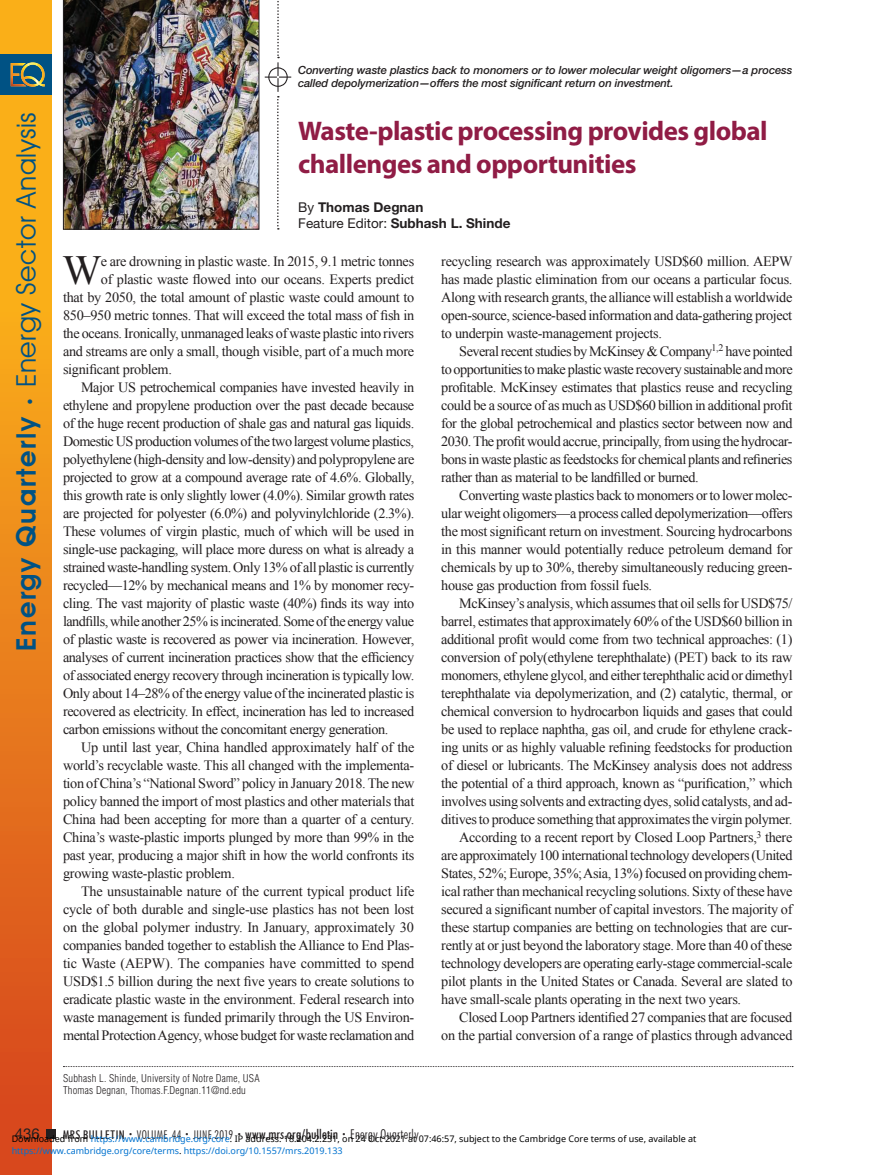
<style>
.page{position:relative;width:878px;height:1175px;background:#fff}
.page>*{position:absolute;margin:0;border:0;box-sizing:border-box;transform-origin:0 0}
.drop_cap{font:41.4px "Times New Roman";color:#231f20}
.t1{font:700 27px/33px "Myriad Pro";letter-spacing:-.02em;color:#901c45}
.t2{font:27px "Avant Garde IT Cby BT";letter-spacing:.02em;color:#005284}
.t3{font:15px "Helvetica Neue LT Std";color:#231f20}
.Body_Text_9_5_x_12_F{font:14.25px/18px "Times New Roman";letter-spacing:-.02em;color:#231f20;text-align:justify}
.drop_cap-2{font:14.25px "Times New Roman";letter-spacing:-.02em;color:#231f20}
.t4{font:500 condensed 13.5px "Futura BT";letter-spacing:.01em;color:#231f20}
.t5{font:700 13.5px/16.2px "Helvetica Neue LT Std";color:#231f20}
.t6{font:italic 500 11.25px/13.5px "Helvetica Neue LT Std";letter-spacing:-.01em;color:#231f20}
.t7{font:300 condensed 10.5px/12px "Helvetica LT Std";letter-spacing:.02em;color:#231f20}
.t8{font:9px "Noto Sans";color:#000}
.t9{font:9px "Noto Sans";color:#0172cf}
.s1{font-weight:600}
.s2{font-weight:600;font-size:15px}
.s3{font-weight:400}
.s4{font-size:12px}
.s5{font-weight:300;font-size:7.5px}
.s6{font-weight:300;font-size:12px}
.s7{font-weight:300}
.s8{color:#0172cf}
.s9{color:#000}
</style>
<div class="page">
<svg style="left:0;top:0;width:51px;height:1174px;background:#ea831b"></svg>
<div style="left:0;top:54px;width:51px;height:40px;background:#005284"></div>
<img style="left:11px;top:62px;width:34px;height:25px">
<div style="left:46px;top:1129px;width:10px;height:9px;background:#231f20"></div>
<svg style="left:265px;top:1px;width:26px;height:229px"></svg>
<svg style="left:63px;top:1066px;width:730px;height:1px"></svg>
<img style="left:63px;top:0;width:196px;height:230px">
<p class="t2" style="left:10px;top:651px;width:540px;rotate:-90deg"><span class="s1">Energy Quarterly</span> <span class="s2">•</span> Energy Sector Analysis</p>
<p class="t6" style="left:298px;top:63px;width:496px">Converting waste plastics back to monomers or to lower molecular weight oligomers—a process called depolymerization—offers the most significant return on investment.</p>
<p class="t1" style="left:298px;top:114px;width:471px">Waste-plastic processing provides global challenges and opportunities</p>
<p class="t5" style="left:298px;top:199px;width:214px"><span class="s3">By</span> Thomas Degnan<br><span class="s3">Feature Editor:</span> Subhash L. Shinde</p>
<p class="drop_cap" style="left:62px;top:242px;width:41px">W</p>
<p class="drop_cap-2" style="left:101px;top:251px;width:315px">e are drowning in plastic waste. In 2015, 9.1 metric tonnes</p>
<p class="drop_cap-2" style="left:101px;top:269px;width:315px">of plastic waste flowed into our oceans. Experts predict</p>
<p class="drop_cap-2" style="left:63px;top:287px;width:353px">that by 2050, the total amount of plastic waste could amount to</p>
<p class="drop_cap-2" style="left:63px;top:305px;width:353px">850–950 metric tonnes. That will exceed the total mass of fish in</p>
<p class="drop_cap-2" style="left:63px;top:323px;width:352px">the oceans. Ironically, unmanaged leaks of waste plastic into rivers</p>
<p class="drop_cap-2" style="left:63px;top:341px;width:353px">and streams are only a small, though visible, part of a much more</p>
<p class="drop_cap-2" style="left:63px;top:359px;width:110px">significant problem.</p>
<p class="Body_Text_9_5_x_12_F" style="left:63px;top:378px;width:353px;text-indent:18px">Major US petrochemical companies have invested heavily in ethylene and propylene production over the past decade because of the huge recent production of shale gas and natural gas liquids.<br>Domestic US production volumes of the two largest volume plastics, polyethylene (high-density and low-density) and polypropylene are projected to grow at a compound average rate of 4.6%. Globally, this growth rate is only slightly lower (4.0%). Similar growth rates are projected for polyester (6.0%) and polyvinylchloride (2.3%).<br>These volumes of virgin plastic, much of which will be used in single-use packaging, will place more duress on what is already a strained waste-handling system. Only 13% of all plastic is currently recycled—12% by mechanical means and 1% by monomer recy&shy;cling. The vast majority of plastic waste (40%) finds its way into landfills, while another 25% is incinerated. Some of the energy value of plastic waste is recovered as power via incineration. However, analyses of current incineration practices show that the efficiency of associated energy recovery through incineration is typically low.<br>Only about 14–28% of the energy value of the incinerated plastic is recovered as electricity. In effect, incineration has led to increased carbon emissions without the concomitant energy generation.</p>
<p class="Body_Text_9_5_x_12_F" style="left:63px;top:738px;width:353px;text-indent:18px">Up until last year, China handled approximately half of the world’s recyclable waste. This all changed with the implementa&shy;tion of China’s “National Sword” policy in January 2018. The new policy banned the import of most plastics and other materials that China had been accepting for more than a quarter of a century.<br>China’s waste-plastic imports plunged by more than 99% in the past year, producing a major shift in how the world confronts its growing waste-plastic problem.</p>
<p class="Body_Text_9_5_x_12_F" style="left:63px;top:882px;width:353px;text-indent:18px">The unsustainable nature of the current typical product life cycle of both durable and single-use plastics has not been lost on the global polymer industry. In January, approximately 30 companies banded together to establish the Alliance to End Plas&shy;tic Waste (AEPW). The companies have committed to spend USD$1.5 billion during the next five years to create solutions to eradicate plastic waste in the environment. Federal research into waste management is funded primarily through the US Environ&shy;mental Protection Agency, whose budget for waste reclamation and</p>
<p class="t7" style="left:63px;top:1072px;width:198px">Subhash L. Shinde, University of Notre Dame, USA<br>Thomas Degnan, Thomas.F.Degnan.11@nd.edu</p>
<p class="Body_Text_9_5_x_12_F" style="left:441px;top:252px;width:353px">recycling research was approximately USD$60 million. AEPW has made plastic elimination from our oceans a particular focus.<br>Along with research grants, the alliance will establish a worldwide open-source, science-based information and data-gathering project to underpin waste-management projects.</p>
<p class="Body_Text_9_5_x_12_F" style="left:441px;top:342px;width:353px;text-indent:18px">Several recent studies by McKinsey &amp; Company<sup>1,2</sup> have pointed to opportunities to make plastic waste recovery sustainable and more profitable. McKinsey estimates that plastics reuse and recycling could be a source of as much as USD$60 billion in additional profit for the global petrochemical and plastics sector between now and 2030. The profit would accrue, principally, from using the hydrocar&shy;bons in waste plastic as feedstocks for chemical plants and refineries rather than as material to be landfilled or burned.</p>
<p class="Body_Text_9_5_x_12_F" style="left:441px;top:486px;width:353px;text-indent:18px">Converting waste plastics back to monomers or to lower molec&shy;ular weight oligomers—a process called depolymerization—offers the most significant return on investment. Sourcing hydrocarbons in this manner would potentially reduce petroleum demand for chemicals by up to 30%, thereby simultaneously reducing green&shy;house gas production from fossil fuels.</p>
<p class="Body_Text_9_5_x_12_F" style="left:441px;top:594px;width:353px;text-indent:18px">McKinsey’s analysis, which assumes that oil sells for USD$75/ barrel, estimates that approximately 60% of the USD$60 billion in additional profit would come from two technical approaches: (1) conversion of poly(ethylene terephthalate) (PET) back to its raw monomers, ethylene glycol, and either terephthalic acid or dimethyl terephthalate via depolymerization, and (2) catalytic, thermal, or chemical conversion to hydrocarbon liquids and gases that could be used to replace naphtha, gas oil, and crude for ethylene crack&shy;ing units or as highly valuable refining feedstocks for production of diesel or lubricants. The McKinsey analysis does not address the potential of a third approach, known as “purification,” which involves using solvents and extracting dyes, solid catalysts, and ad&shy;ditives to produce something that approximates the virgin polymer.</p>
<p class="Body_Text_9_5_x_12_F" style="left:441px;top:828px;width:353px;text-indent:18px">According to a recent report by Closed Loop Partners,<sup>3</sup> there are approximately 100 international technology developers (United States, 52%; Europe, 35%; Asia, 13%) focused on providing chem&shy;ical rather than mechanical recycling solutions. Sixty of these have secured a significant number of capital investors. The majority of these startup companies are betting on technologies that are cur&shy;rently at or just beyond the laboratory stage. More than 40 of these technology developers are operating early-stage commercial-scale pilot plants in the United States or Canada. Several are slated to have small-scale plants operating in the next two years.</p>
<p class="Body_Text_9_5_x_12_F" style="left:441px;top:1008px;width:353px;text-align:right">Closed Loop Partners identified 27 companies that are focused<br>on the partial conversion of a range of plastics through advanced</p>
<p class="t3" style="left:15px;top:1124px;width:27px">436</p>
<p class="t4" style="left:63px;top:1125px;width:357px"><span class="s4">MRS BULLETIN</span> <span class="s5">•</span> <span class="s6">VOLUME 44</span> <span class="s5">•</span> <span class="s6">JUNE 2019</span> <span class="s5">•</span> www.mrs.org/bulletin <span class="s5">•</span> <span class="s7">Energy Quarterly</span></p>
<p class="t8" style="left:12px;top:1132px;width:686px">Downloaded from <span class="s8">https://www.cambridge.org/core</span>. IP address: 18.204.2.231, on 24 Oct 2021 at 07:46:57, subject to the Cambridge Core terms of use, available at</p>
<p class="t9" style="left:12px;top:1143px;width:332px">https://www.cambridge.org/core/terms<span class="s9">.</span> https://doi.org/10.1557/mrs.2019.133</p>
</div>
